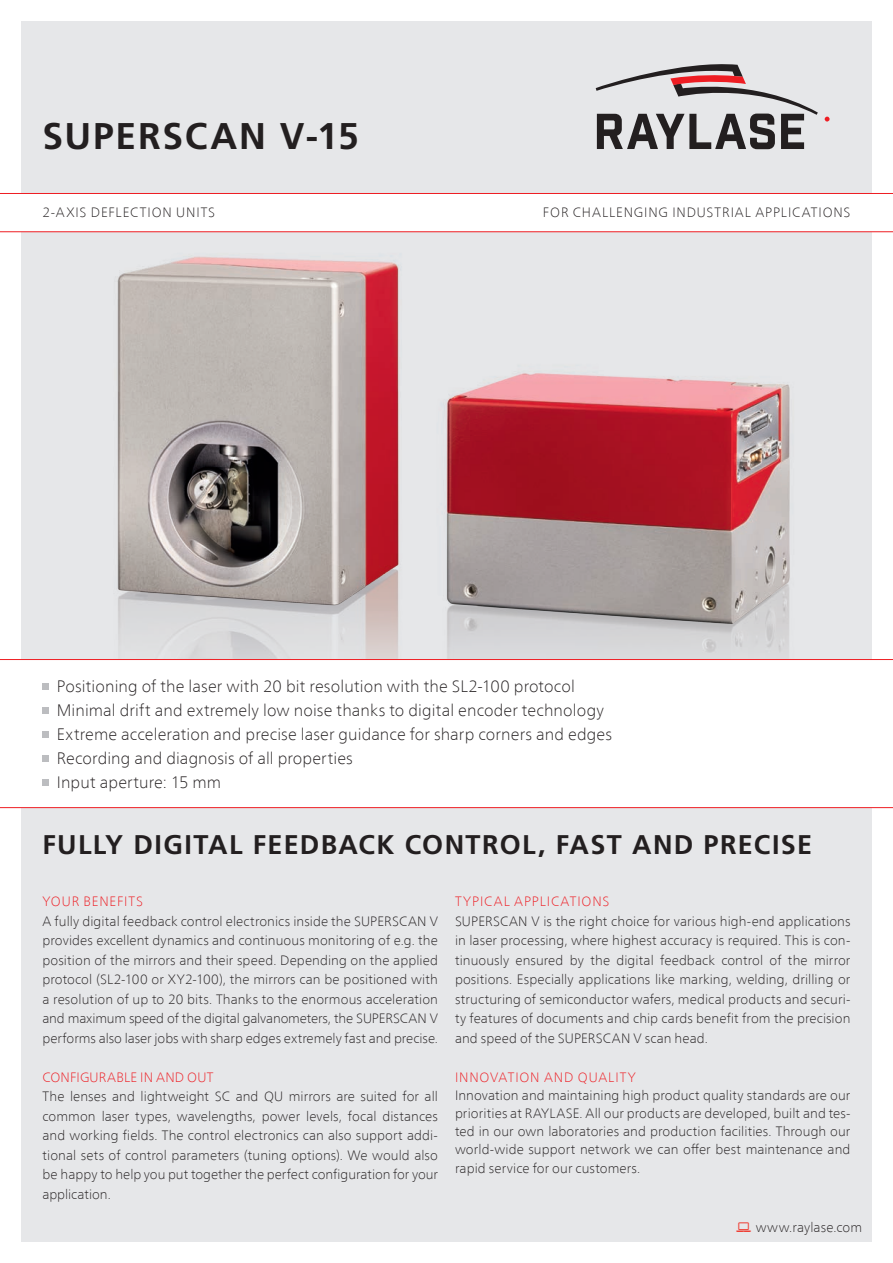
<style>
.page{position:relative;width:893px;height:1263px;background:#fff}
.page>*{position:absolute;margin:0;border:0;box-sizing:border-box;transform-origin:0 0}
.t1{font:700 37.2px "Frutiger LT Com";letter-spacing:.05em;color:#231f20}
.t2{font:700 27px "Frutiger LT Com";letter-spacing:.05em;color:#231f20}
.t3{font:100 16.5px "Frutiger Neue LT Com";letter-spacing:.005em;color:#231f20}
.t4{font:100 13.5px/19.5px "Frutiger Neue LT Com";letter-spacing:.005em;color:#231f20;text-align:justify}
.t5{font:100 13.5px "Frutiger Neue LT Com";letter-spacing:.065em;color:#231f20}
.Headline{font:100 13.5px "Frutiger Neue LT Com";letter-spacing:.06em;color:#ee1d23}
.Headline-2{font:100 13.5px "Frutiger Neue LT Com";letter-spacing:.015em;color:#ee1d23}
</style>
<div class="page">
<div style="left:21px;top:21px;width:851px;height:1221px;background:#e6e7e9"></div>
<div style="left:0;top:193px;width:893px;height:39px;background:#fff"></div>
<svg style="left:596px;top:64px;width:222px;height:85px"></svg>
<svg style="left:824px;top:116px;width:6px;height:6px"></svg>
<div style="left:0;top:659px;width:893px;height:149px;background:#fff"></div>
<img style="left:0;top:232px;width:417px;height:399px">
<img style="left:426px;top:305px;width:368px;height:344px">
<div style="left:43px;top:683px;width:6px;height:7px;background:#bcbdc0"></div>
<div style="left:43px;top:707px;width:6px;height:7px;background:#bcbdc0"></div>
<div style="left:43px;top:731px;width:6px;height:7px;background:#bcbdc0"></div>
<div style="left:43px;top:755px;width:6px;height:7px;background:#bcbdc0"></div>
<div style="left:43px;top:779px;width:6px;height:7px;background:#bcbdc0"></div>
<p class="t1" style="left:43px;top:114px;width:318px">SUPERSCAN V-15</p>
<p class="t5" style="left:43px;top:204px;width:174px">2-AXIS DEFLECTION UNITS</p>
<p class="t5" style="left:543px;top:204px;width:309px">FOR CHALLENGING INDUSTRIAL APPLICATIONS</p>
<p class="t3" style="left:57px;top:676px;width:519px">Positioning of the laser with 20 bit resolution with the SL2-100 protocol</p>
<p class="t3" style="left:57px;top:700px;width:549px">Minimal drift and extremely low noise thanks to digital encoder technology</p>
<p class="t3" style="left:57px;top:724px;width:557px">Extreme acceleration and precise laser guidance for sharp corners and edges</p>
<p class="t3" style="left:57px;top:748px;width:298px">Recording and diagnosis of all properties</p>
<p class="t3" style="left:57px;top:772px;width:166px">Input aperture: 15 mm</p>
<p class="t2" style="left:43px;top:829px;width:771px">FULLY DIGITAL FEEDBACK CONTROL, FAST AND PRECISE</p>
<p class="Headline" style="left:43px;top:893px;width:102px">YOUR BENEFITS</p>
<p class="t4" style="left:43px;top:911px;width:397px">A fully digital feedback control electronics inside the SUPERSCAN V provides excellent dynamics and continuous monitoring of e.g. the position of the mirrors and their speed. Depending on the applied protocol (SL2-100 or XY2-100), the mirrors can be positioned with a resolution of up to 20 bits. Thanks to the enormous acceleration and maximum speed of the digital galvanometers, the SUPERSCAN V performs also laser jobs with sharp edges extremely fast and precise.</p>
<p class="Headline-2" style="left:43px;top:1069px;width:173px">CONFIGURABLE IN AND OUT</p>
<p class="t4" style="left:43px;top:1087px;width:397px">The lenses and lightweight SC and QU mirrors are suited for all common laser types, wavelengths, power levels, focal distances and working fields. The control electronics can also support addi&shy;tional sets of control parameters (tuning options). We would also be happy to help you put together the perfect configuration for your application.</p>
<p class="Headline" style="left:455px;top:893px;width:156px">TYPICAL APPLICATIONS</p>
<p class="t4" style="left:455px;top:911px;width:397px">SUPERSCAN V is the right choice for various high-end applications in laser processing, where highest accuracy is required. This is con&shy;tinuously ensured by the digital feedback control of the mirror positions. Especially applications like marking, welding, drilling or structuring of semiconductor wafers, medical products and securi&shy;ty features of documents and chip cards benefit from the precision and speed of the SUPERSCAN V scan head.</p>
<p class="Headline" style="left:455px;top:1069px;width:182px">INNOVATION AND QUALITY</p>
<p class="t4" style="left:455px;top:1086px;width:397px;line-height:18px">Innovation and maintaining high product quality standards are our priorities at RAYLASE. All our products are developed, built and tes&shy;ted in our own laboratories and production facilities. Through our world-wide support network we can offer best maintenance and</p>
<p class="t4" style="left:455px;top:1159px;width:187px">rapid service for our customers.</p>
<p class="t4" style="left:756px;top:1217px;width:108px">www.raylase.com</p>
</div>
